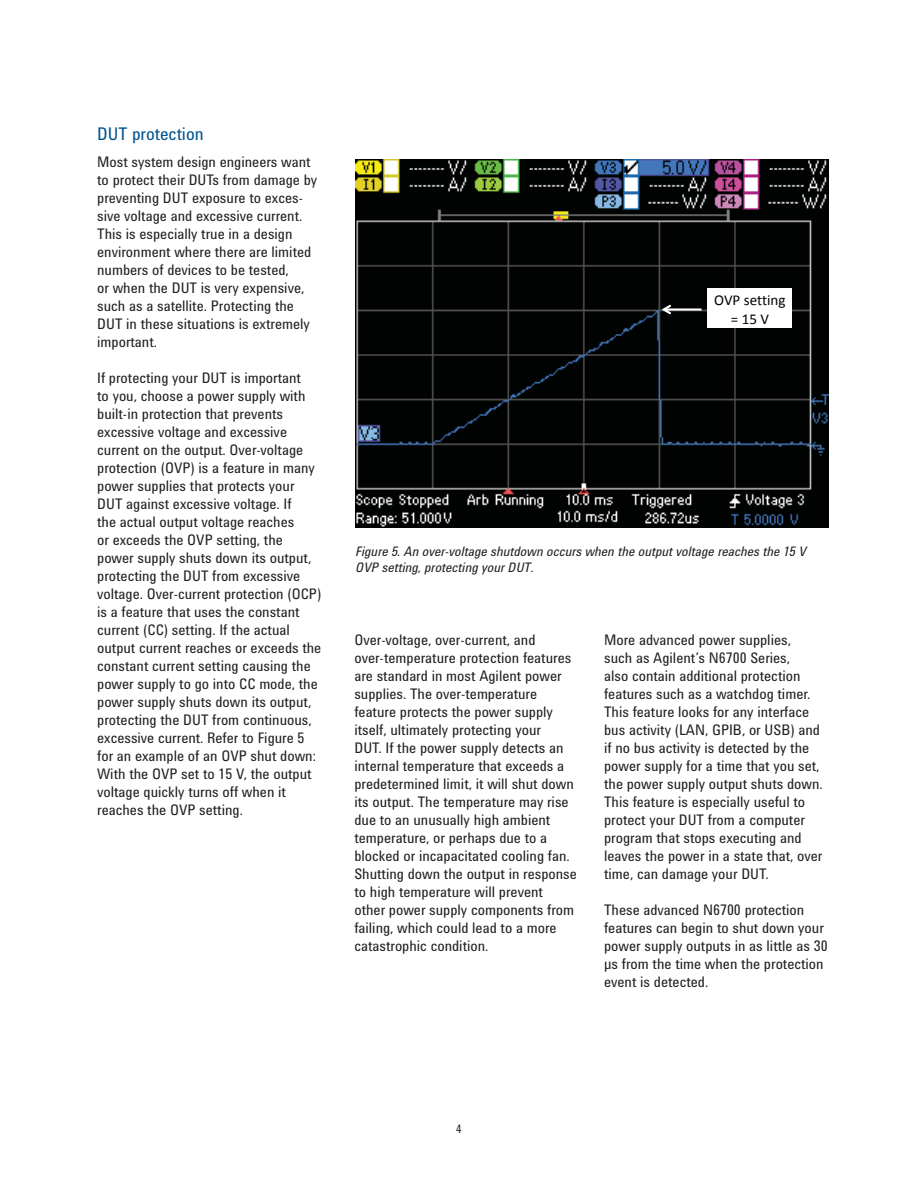
<style>
.page{position:relative;width:918px;height:1188px;background:#fff}
.page>*{position:absolute;margin:0;border:0;box-sizing:border-box;transform-origin:0 0}
.t1{font:18px "Agilent Condensed CFF";color:#00538e}
.t2{font:15.15px/18.1px "Calibri";color:#010202;text-align:center}
.t3{font:15px/18px "Agilent Condensed CFF";color:#231f20}
.t4{font:italic 13.5px/16.5px "Agilent Condensed CFF";color:#231f20}
.t5{font:12px "Agilent Condensed CFF";color:#231f20}
</style>
<div class="page">
<img style="left:356px;top:160px;width:472px;height:368px">
<div style="left:708px;top:288px;width:84px;height:39px;background:#fff"></div>
<hr style="left:664px;top:308px;width:38px;height:3px;background:#fff">
<svg style="left:660px;top:303px;width:13px;height:13px"></svg>
<p class="t1" style="left:97px;top:127px;width:108px">DUT protection</p>
<p class="t3" style="left:97px;top:154px;width:222px">Most system design engineers want to protect their DUTs from damage by preventing DUT exposure to exces&shy;sive voltage and excessive current.<br>This is especially true in a design environment where there are limited numbers of devices to be tested,<br>or when the DUT is very expensive, such as a satellite. Protecting the<br>DUT in these situations is extremely important.</p>
<p class="t3" style="left:97px;top:370px;width:226px">If protecting your DUT is important<br>to you, choose a power supply with built-in protection that prevents excessive voltage and excessive current on the output. Over-voltage protection (OVP) is a feature in many power supplies that protects your DUT against excessive voltage. If<br>the actual output voltage reaches<br>or exceeds the OVP setting, the power supply shuts down its output, protecting the DUT from excessive voltage. Over-current protection (OCP) is a feature that uses the constant current (CC) setting. If the actual output current reaches or exceeds the constant current setting causing the power supply to go into CC mode, the power supply shuts down its output, protecting the DUT from continuous, excessive current. Refer to Figure 5 for an example of an OVP shut down:<br>With the OVP set to 15 V, the output voltage quickly turns off when it reaches the OVP setting.</p>
<p class="t2" style="left:714px;top:293px;width:73px">OVP setting = 15 V</p>
<p class="t4" style="left:356px;top:544px;width:452px">Figure 5. An over-voltage shutdown occurs when the output voltage reaches the 15 V<br>OVP setting, protecting your DUT.</p>
<p class="t3" style="left:354px;top:632px;width:224px">Over-voltage, over-current, and over-temperature protection features are standard in most Agilent power supplies. The over-temperature feature protects the power supply itself, ultimately protecting your<br>DUT. If the power supply detects an internal temperature that exceeds a predetermined limit, it will shut down its output. The temperature may rise due to an unusually high ambient temperature, or perhaps due to a blocked or incapacitated cooling fan.<br>Shutting down the output in response to high temperature will prevent other power supply components from failing, which could lead to a more catastrophic condition.</p>
<p class="t3" style="left:604px;top:632px;width:220px">More advanced power supplies, such as Agilent’s N6700 Series,<br>also contain additional protection features such as a watchdog timer.<br>This feature looks for any interface bus activity (LAN, GPIB, or USB) and if no bus activity is detected by the power supply for a time that you set, the power supply output shuts down.<br>This feature is especially useful to protect your DUT from a computer program that stops executing and leaves the power in a state that, over time, can damage your DUT.</p>
<p class="t3" style="left:604px;top:902px;width:225px">These advanced N6700 protection features can begin to shut down your power supply outputs in as little as 30 µs from the time when the protection event is detected.</p>
<p class="t5" style="left:456px;top:1124px;width:7px">4</p>
</div>
